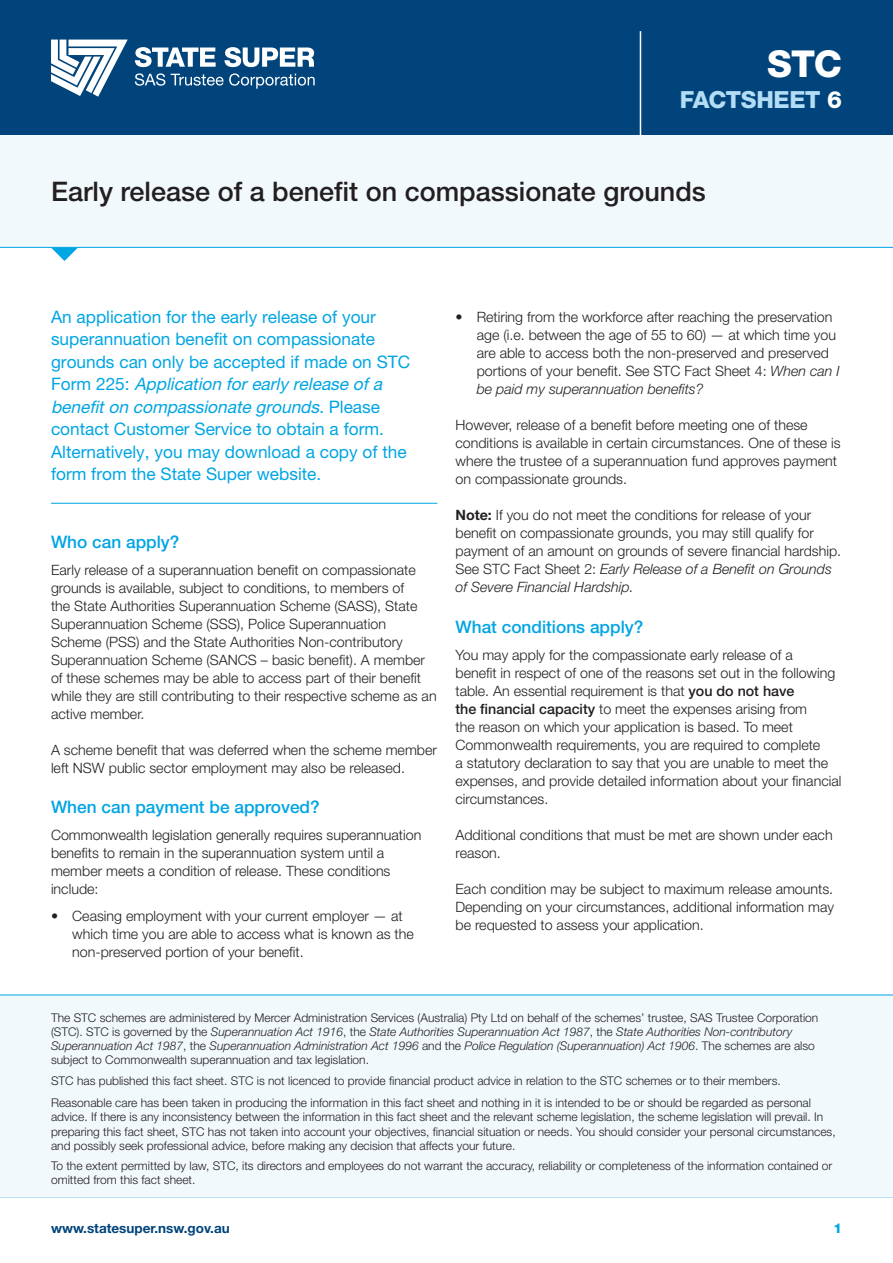
<style>
.page{position:relative;width:893px;height:1263px;background:#fff}
.page>*{position:absolute;margin:0;border:0;box-sizing:border-box;transform-origin:0 0}
.t1{font:800 37.2px "Helvetica Neue LT Std";color:#fff}
.t2{font:500 27px "Helvetica Neue LT Pro";color:#231f20}
.t3{font:800 23.7px "Helvetica Neue LT Std";letter-spacing:-.015em;color:#b3ddf5}
.Body_Text{font:17.25px/22.5px "Helvetica Neue LT Pro";color:#00a5e3}
.Heading_1{font:500 17.25px "Helvetica Neue LT Pro";color:#00a5e3}
.Body_Text-2{font:300 14.25px/18px "Helvetica Neue LT Pro";color:#231f20}
.t4{font:700 13.5px "Helvetica Neue LT Std";color:#00447b}
.t5{font:800 13.5px "Helvetica Neue LT Std";color:#00a5e3}
.t6{font:300 12px/14.2px "Helvetica Neue LT Pro";color:#231f20}
.s1{color:#fff}
.s2{font-style:italic}
.s3{font-family:"Helvetica Neue LT Std";font-weight:700}
.s4{font-weight:500}
</style>
<div class="page">
<div style="left:0;top:135px;width:893px;height:112px;background:#f2f9fd"></div>
<hr style="left:0;top:1196px;width:893px;height:1px;background:#00a5e3">
<svg style="left:51px;top:248px;width:27px;height:13px"></svg>
<hr style="left:0;top:247px;width:893px;height:1px;background:#00a5e3">
<div style="left:0;top:0;width:893px;height:135px;background:#00447b"></div>
<svg style="left:135px;top:47px;width:81px;height:20px"></svg>
<svg style="left:51px;top:40px;width:77px;height:57px"></svg>
<svg style="left:135px;top:73px;width:30px;height:13px"></svg>
<svg style="left:171px;top:73px;width:144px;height:16px"></svg>
<svg style="left:224px;top:47px;width:90px;height:20px"></svg>
<hr style="left:640px;top:31px;width:1px;height:104px;background:#fff">
<div style="left:0;top:995px;width:893px;height:201px;background:#f2f9fd"></div>
<hr style="left:0;top:995px;width:893px;height:1px;background:#00a5e3">
<hr style="left:51px;top:503px;width:386px;height:1px;background:#00a5e3">
<h1 class="t1" style="left:767px;top:41px;width:76px">STC</h1>
<h3 class="t3" style="left:680px;top:85px;width:164px">FACTSHEET <span class="s1">6</span></h3>
<h1 class="t2" style="left:51px;top:175px;width:656px">Early release of a benefit on compassionate grounds</h1>
<p class="Body_Text" style="left:51px;top:305px;width:361px">An application for the early release of your superannuation benefit on compassionate grounds can only be accepted if made on STC F o r m 2 2 5 : <span class="s2">Application forearly release ofa benefiton compassionate grounds.</span>P l e a s e contact Customer Service to obtain a form.<br>Alternatively, you may download a copy of the form from the State Super website.</p>
<p class="Heading_1" style="left:51px;top:531px;width:130px">Who can apply?</p>
<p class="Body_Text-2" style="left:51px;top:560px;width:387px">Early release of a superannuation benefit on compassionate grounds is available, subject to conditions, to members of<br>the State Authorities Superannuation Scheme (SASS), State Superannuation Scheme (SSS), Police Superannuation Scheme (PSS) and the State Authorities Non-contributory Superannuation Scheme (SANCS – basic benefit). A member of these schemes may be able to access part of their benefit while they are still contributing to their respective scheme as an active member.</p>
<p class="Body_Text-2" style="left:51px;top:740px;width:387px">A scheme benefit that was deferred when the scheme member left NSW public sector employment may also be released.</p>
<p class="Heading_1" style="left:51px;top:797px;width:270px">When can payment be approved?</p>
<p class="Body_Text-2" style="left:51px;top:826px;width:372px">Commonwealth legislation generally requires superannuation benefits to remain in the superannuation system until a member meets a condition of release. These conditions include:</p>
<p class="Body_Text-2" style="left:72px;top:907px;width:343px;text-indent:-21px">• Ceasing employment with your current employer — at which time you are able to access what is known as the non-preserved portion of your benefit.</p>
<p class="Body_Text-2" style="left:477px;top:308px;width:364px;text-indent:-21px">• Retiring from the workforce after reaching the preservation age (i.e. between the age of 55 to 60) — at which time you are able to access both the non-preserved and preserved portions of your benefit. See STC Fact Sheet 4: <span class="s2">When can I be paid my superannuation benefits?</span></p>
<p class="Body_Text-2" style="left:455px;top:416px;width:387px">However, release of a benefit before meeting one of these conditions is available in certain circumstances. One of these is where the trustee of a superannuation fund approves payment on compassionate grounds.</p>
<p class="Body_Text-2" style="left:455px;top:506px;width:387px"><span class="s3">Note:</span> If you do not meet the conditions for release of your benefit on compassionate grounds, you may still qualify for payment of an amount on grounds of severe financial hardship.<br>See STC Fact Sheet 2: <span class="s2">Early Release of a Benefit on Grounds of Severe Financial Hardship.</span></p>
<p class="Heading_1" style="left:455px;top:616px;width:189px">What conditions apply?</p>
<p class="Body_Text-2" style="left:455px;top:645px;width:387px">You may apply for the compassionate early release of a<br>benefit in respect of one of the reasons set out in the following table. An essential requirement is that <span class="s4">you do not have<br>the financial capacity</span> to meet the expenses arising from<br>the reason on which your application is based. To meet Commonwealth requirements, you are required to complete<br>a statutory declaration to say that you are unable to meet the expenses, and provide detailed information about your financial circumstances.</p>
<p class="Body_Text-2" style="left:455px;top:825px;width:379px">Additional conditions that must be met are shown under each reason.</p>
<p class="Body_Text-2" style="left:455px;top:879px;width:380px;text-align:justify">Each condition may be subject to maximum release amounts.<br>Depending on your circumstances, additional information may be requested to assess your application.</p>
<p class="t6" style="left:51px;top:1010px;width:769px">The STC schemes are administered by Mercer Administration Services (Australia) Pty Ltd on behalf of the schemes’ trustee, SAS Trustee Corporation (STC). STC is governed by the <span class="s2">Superannuation Act 1916</span>, the <span class="s2">State Authorities Superannuation Act 1987</span>, the <span class="s2">State Authorities Non-contributory Superannuation Act 1987</span>, the <span class="s2">Superannuation Administration Act 1996</span> and the <span class="s2">Police Regulation (Superannuation) Act 1906</span>. The schemes are also subject to Commonwealth superannuation and tax legislation.</p>
<p class="t6" style="left:51px;top:1069px;width:761px;line-height:22.5px">STC has published this fact sheet. STC is not licenced to provide financial product advice in relation to the STC schemes or to their members.<br>Reasonable care has been taken in producing the information in this fact sheet and nothing in it is intended to be or should be regarded as personal</p>
<p class="t6" style="left:51px;top:1110px;width:786px">advice. If there is any inconsistency between the information in this fact sheet and the relevant scheme legislation, the scheme legislation will prevail. In preparing this fact sheet, STC has not taken into account your objectives, financial situation or needs. You should consider your personal circumstances, and possibly seek professional advice, before making any decision that affects your future.</p>
<p class="t6" style="left:51px;top:1158px;width:783px">To the extent permitted by law, STC, its directors and employees do not warrant the accuracy, reliability or completeness of the information contained or omitted from this fact sheet.</p>
<p class="t4" style="left:51px;top:1220px;width:180px">www.statesuper.nsw.gov.au</p>
<p class="t5" style="left:833px;top:1220px;width:10px">1</p>
</div>
